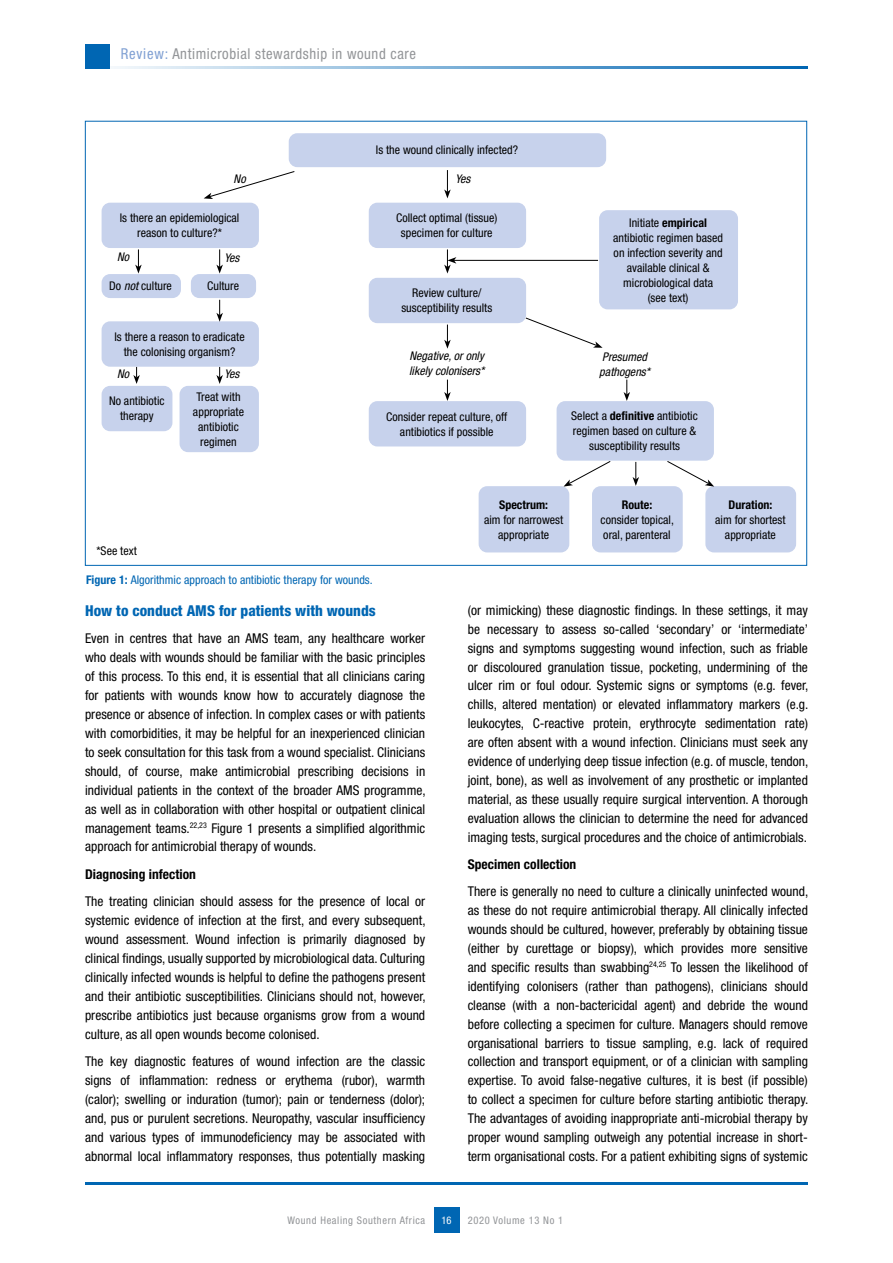
<style>
.page{position:relative;width:893px;height:1263px;background:#fff}
.page>*{position:absolute;margin:0;border:0;box-sizing:border-box;transform-origin:0 0}
.t1{font:condensed 15px "Helvetica Neue LT Std";letter-spacing:.04em;color:#939598}
.t2{font:800 condensed 15px "Helvetica Neue LT Std";color:#0066b3}
.t3{font:condensed 13.5px/18.9px "Helvetica Neue LT Std";color:#000;text-align:justify}
.t4{font:700 condensed 13.5px "Helvetica Neue LT Std";color:#000}
.t5{font:condensed 12px/15px "Helvetica Neue LT Std";color:#000;text-align:center}
.t6{font:italic condensed 12px/15px "Helvetica Neue LT Std";color:#000}
.t7{font:condensed 12px "Helvetica Neue LT Std";color:#0066b3}
.t8{font:700 condensed 12px "Helvetica Neue LT Std";color:#000}
.t9{font:condensed 10.5px "Helvetica Neue LT Std";letter-spacing:.06em;color:#939598}
.t10{font:condensed 10.5px "Helvetica Neue LT Std";color:#fff}
.s1{color:#80a0d3}
.s2{font-style:italic}
.s3{font-weight:700}
</style>
<div class="page">
<div style="left:434px;top:1208px;width:25px;height:25px;background:#0066b3"></div>
<hr style="left:85px;top:1182px;width:723px;height:2px;background:#0066b3">
<hr style="left:85px;top:66px;width:723px;height:2px;background:#0066b3">
<div style="left:85px;top:44px;width:24px;height:24px;background:#0066b3"></div>
<div style="left:289px;top:133px;width:317px;height:34px;background:#c7d2ec;border-radius:9px"></div>
<div style="left:102px;top:203px;width:157px;height:45px;background:#c7d2ec;border-radius:9px"></div>
<div style="left:102px;top:321px;width:157px;height:46px;background:#c7d2ec;border-radius:9px"></div>
<div style="left:102px;top:274px;width:79px;height:24px;background:#c7d2ec;border-radius:9px"></div>
<div style="left:102px;top:386px;width:70px;height:45px;background:#c7d2ec;border-radius:9px"></div>
<div style="left:180px;top:386px;width:79px;height:66px;background:#c7d2ec;border-radius:9px"></div>
<div style="left:479px;top:486px;width:90px;height:66px;background:#c7d2ec;border-radius:9px"></div>
<div style="left:592px;top:486px;width:91px;height:66px;background:#c7d2ec;border-radius:9px"></div>
<div style="left:705px;top:486px;width:91px;height:66px;background:#c7d2ec;border-radius:9px"></div>
<div style="left:191px;top:274px;width:65px;height:24px;background:#c7d2ec;border-radius:9px"></div>
<div style="left:369px;top:203px;width:157px;height:45px;background:#c7d2ec;border-radius:9px"></div>
<div style="left:369px;top:278px;width:157px;height:45px;background:#c7d2ec;border-radius:9px"></div>
<div style="left:369px;top:401px;width:157px;height:45px;background:#c7d2ec;border-radius:9px"></div>
<div style="left:557px;top:401px;width:157px;height:60px;background:#c7d2ec;border-radius:9px"></div>
<div style="left:599px;top:210px;width:139px;height:99px;background:#c7d2ec;border-radius:9px"></div>
<svg style="left:204px;top:171px;width:91px;height:28px"></svg>
<svg style="left:444px;top:170px;width:7px;height:28px"></svg>
<svg style="left:135px;top:249px;width:7px;height:25px"></svg>
<svg style="left:216px;top:249px;width:7px;height:25px"></svg>
<svg style="left:216px;top:300px;width:7px;height:22px"></svg>
<hr style="left:454px;top:260px;width:144px;height:1px;background:#000">
<svg style="left:216px;top:367px;width:7px;height:17px"></svg>
<svg style="left:133px;top:367px;width:7px;height:17px"></svg>
<svg style="left:444px;top:249px;width:12px;height:25px"></svg>
<svg style="left:444px;top:325px;width:7px;height:24px"></svg>
<svg style="left:444px;top:380px;width:7px;height:21px"></svg>
<svg style="left:624px;top:380px;width:6px;height:21px"></svg>
<svg style="left:633px;top:462px;width:6px;height:24px"></svg>
<svg style="left:563px;top:461px;width:48px;height:26px"></svg>
<svg style="left:667px;top:461px;width:47px;height:26px"></svg>
<svg style="left:525px;top:317px;width:78px;height:31px"></svg>
<p class="t1" style="left:121px;top:45px;width:297px"><span class="s1">Review:</span> Antimicrobial stewardship in wound care</p>
<p class="t6" style="left:234px;top:171px;width:14px">No</p>
<p class="t5" style="left:120px;top:210px;width:121px">Is there an epidemiological reason to culture?*</p>
<p class="t6" style="left:117px;top:250px;width:14px">No</p>
<p class="t5" style="left:109px;top:278px;width:64px">Do <span class="s2">not</span> culture</p>
<p class="t6" style="left:225px;top:251px;width:16px">Yes</p>
<p class="t5" style="left:207px;top:278px;width:33px">Culture</p>
<p class="t5" style="left:114px;top:329px;width:132px">Is there a reason to eradicate the colonising organism?</p>
<p class="t6" style="left:117px;top:366px;width:14px">No</p>
<p class="t6" style="left:225px;top:367px;width:16px">Yes</p>
<p class="t5" style="left:109px;top:393px;width:57px">No antibiotic therapy</p>
<p class="t5" style="left:193px;top:389px;width:53px">Treat with appropriate antibiotic regimen</p>
<p class="t5" style="left:376px;top:143px;width:144px">Is the wound clinically infected?</p>
<p class="t6" style="left:455px;top:171px;width:16px">Yes</p>
<p class="t5" style="left:396px;top:210px;width:103px">Collect optimal (tissue) specimen for culture</p>
<p class="t5" style="left:401px;top:285px;width:92px">Review culture/ susceptibility results</p>
<p class="t6" style="left:409px;top:348px;width:77px">Negative, or only likely colonisers*</p>
<p class="t5" style="left:613px;top:215px;width:111px">Initiate <span class="s3">empirical </span>antibiotic regimen based on infection severity and available clinical &amp; microbiological data (see text)</p>
<p class="t6" style="left:599px;top:350px;width:52px">Presumed pathogens*</p>
<p class="t5" style="left:386px;top:409px;width:123px">Consider repeat culture, off antibiotics if possible</p>
<p class="t5" style="left:571px;top:408px;width:128px">Select a <span class="s3">definitive</span> antibiotic regimen based on culture &amp; susceptibility results</p>
<p class="t8" style="left:499px;top:497px;width:51px">Spectrum:</p>
<p class="t5" style="left:484px;top:512px;width:81px">aim for narrowest appropriate</p>
<p class="t8" style="left:622px;top:497px;width:32px">Route:</p>
<p class="t5" style="left:601px;top:512px;width:75px;text-align:left">consider topical, oral, parenteral</p>
<p class="t8" style="left:728px;top:497px;width:45px">Duration:</p>
<p class="t5" style="left:715px;top:512px;width:72px">aim for shortest appropriate</p>
<p class="t5" style="left:96px;top:543px;width:42px">*See text</p>
<p class="t7" style="left:86px;top:573px;width:288px"><span class="s3">Figure 1:</span> Algorithmic approach to antibiotic therapy for wounds.</p>
<p class="t2" style="left:85px;top:601px;width:292px">How to conduct AMS for patients with wounds</p>
<p class="t3" style="left:85px;top:629px;width:342px">Even in centres that have an AMS team, any healthcare worker who deals with wounds should be familiar with the basic principles of this process. To this end, it is essential that all clinicians caring for patients with wounds know how to accurately diagnose the presence or absence of infection. In complex cases or with patients with comorbidities, it may be helpful for an inexperienced clinician to seek consultation for this task from a wound specialist. Clinicians should, of course, make antimicrobial prescribing decisions in individual patients in the context of the broader AMS programme, as well as in collaboration with other hospital or outpatient clinical management teams.<sup>22,23</sup> Figure 1 presents a simplified algorithmic approach for antimicrobial therapy of wounds.</p>
<p class="t4" style="left:85px;top:866px;width:112px">Diagnosing infection</p>
<p class="t3" style="left:85px;top:892px;width:342px">The treating clinician should assess for the presence of local or systemic evidence of infection at the first, and every subsequent, wound assessment. Wound infection is primarily diagnosed by clinical findings, usually supported by microbiological data. Culturing clinically infected wounds is helpful to define the pathogens present and their antibiotic susceptibilities. Clinicians should not, however, prescribe antibiotics just because organisms grow from a wound culture, as all open wounds become colonised.</p>
<p class="t3" style="left:85px;top:1052px;width:342px">The key diagnostic features of wound infection are the classic signs of inflammation: redness or erythema (rubor), warmth (calor); swelling or induration (tumor); pain or tenderness (dolor); and, pus or purulent secretions. Neuropathy, vascular insufficiency and various types of immunodeficiency may be associated with abnormal local inflammatory responses, thus potentially masking</p>
<p class="t3" style="left:468px;top:600px;width:342px">(or mimicking) these diagnostic findings. In these settings, it may be necessary to assess so-called ‘secondary’ or ‘intermediate’ signs and symptoms suggesting wound infection, such as friable or discoloured granulation tissue, pocketing, undermining of the ulcer rim or foul odour. Systemic signs or symptoms (e.g. fever, chills, altered mentation) or elevated inflammatory markers (e.g. leukocytes, C-reactive protein, erythrocyte sedimentation rate) are often absent with a wound infection. Clinicians must seek any evidence of underlying deep tissue infection (e.g. of muscle, tendon, joint, bone), as well as involvement of any prosthetic or implanted material, as these usually require surgical intervention. A thorough evaluation allows the clinician to determine the need for advanced imaging tests, surgical procedures and the choice of antimicrobials.</p>
<p class="t4" style="left:468px;top:856px;width:110px">Specimen collection</p>
<p class="t3" style="left:468px;top:882px;width:342px">There is generally no need to culture a clinically uninfected wound, as these do not require antimicrobial therapy. All clinically infected wounds should be cultured, however, preferably by obtaining tissue (either by curettage or biopsy), which provides more sensitive and specific results than swabbing<sup>24,25</sup> To lessen the likelihood of identifying colonisers (rather than pathogens), clinicians should cleanse (with a non-bactericidal agent) and debride the wound before collecting a specimen for culture. Managers should remove organisational barriers to tissue sampling, e.g. lack of required collection and transport equipment, or of a clinician with sampling expertise. To avoid false-negative cultures, it is best (if possible) to collect a specimen for culture before starting antibiotic therapy.<br>The advantages of avoiding inappropriate anti-microbial therapy by proper wound sampling outweigh any potential increase in short&shy;term organisational costs. For a patient exhibiting signs of systemic</p>
<p class="t9" style="left:287px;top:1214px;width:139px">Wound Healing Southern Africa</p>
<p class="t9" style="left:468px;top:1214px;width:97px">2020 Volume 13 No 1</p>
<p class="t10" style="left:441px;top:1214px;width:12px">16</p>
</div>
